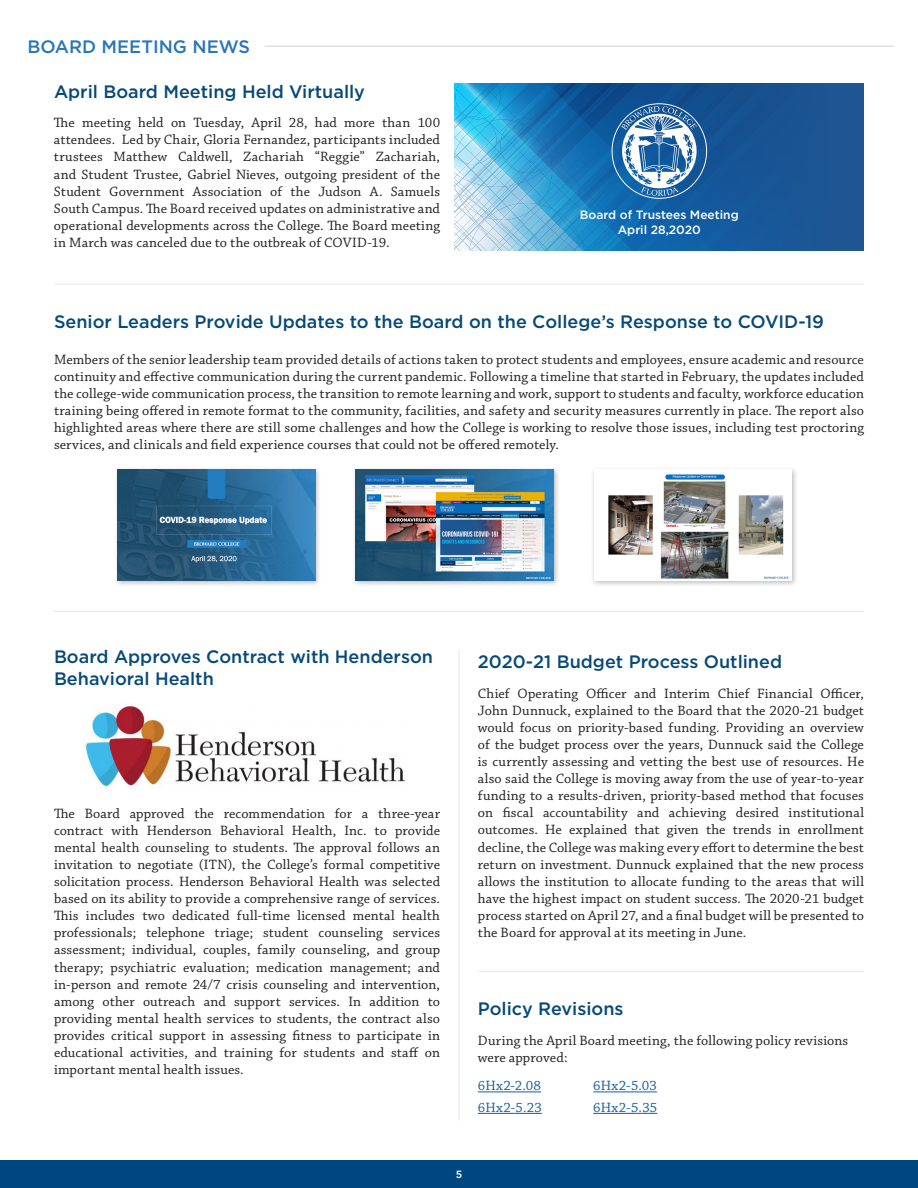
<style>
.page{position:relative;width:918px;height:1188px;background:#fff}
.page>*{position:absolute;margin:0;border:0;box-sizing:border-box;transform-origin:0 0}
.t1{font:500 18px "Gotham";color:#064979}
.t2{font:500 18px "Gotham";color:#2876b8}
.t3{font:14.25px/17.1px "Chaparral Pro";letter-spacing:.01em;color:#231f20;text-align:justify}
.t4{font:14.25px "Chaparral Pro";letter-spacing:.025em;color:#175d9e}
.t5{font:500 12px "Gotham";color:#fff}
.t6{font:500 10.5px "Gotham";color:#fff}
</style>
<div class="page">
<div style="left:0;top:1160px;width:918px;height:28px;background:#004680"></div>
<hr style="left:478px;top:1092px;width:63px;height:1px;background:#175d9e">
<hr style="left:478px;top:1113px;width:64px;height:1px;background:#175d9e">
<hr style="left:593px;top:1092px;width:64px;height:1px;background:#175d9e">
<hr style="left:593px;top:1113px;width:64px;height:1px;background:#175d9e">
<hr style="left:265px;top:46px;width:629px;height:1px;background:#d1d2d4">
<hr style="left:54px;top:284px;width:810px;height:1px;background:#e6e7e9">
<hr style="left:478px;top:971px;width:386px;height:1px;background:#e6e7e9">
<hr style="left:54px;top:611px;width:810px;height:1px;background:#e6e7e9">
<hr style="left:459px;top:649px;width:1px;height:472px;background:#e6e7e9">
<img style="left:85px;top:705px;width:320px;height:84px">
<div style="left:114px;top:466px;width:208px;height:121px;background:#231f20;opacity:.3"></div>
<img style="left:118px;top:470px;width:197px;height:110px">
<div style="left:352px;top:466px;width:208px;height:121px;background:#231f20;opacity:.3"></div>
<img style="left:356px;top:470px;width:197px;height:110px">
<div style="left:591px;top:466px;width:207px;height:121px;background:#231f20;opacity:.3"></div>
<img style="left:594px;top:470px;width:198px;height:110px">
<div style="left:455px;top:83px;width:409px;height:168px;background:#1d5693"></div>
<img style="left:707px;top:208px;width:4px;height:33px">
<img style="left:711px;top:210px;width:14px;height:38px">
<img style="left:725px;top:216px;width:29px;height:35px">
<div style="left:707px;top:83px;width:29px;height:71px;background:#14508f"></div>
<img style="left:711px;top:248px;width:14px;height:3px">
<img style="left:707px;top:241px;width:4px;height:7px">
<img style="left:707px;top:248px;width:4px;height:3px">
<svg style="left:455px;top:83px;width:252px;height:168px"></svg>
<p class="t2" style="left:27px;top:35px;width:224px">BOARD MEETING NEWS</p>
<p class="t1" style="left:54px;top:79px;width:313px">April Board Meeting Held Virtually</p>
<p class="t3" style="left:54px;top:115px;width:388px">The meeting held on Tuesday, April 28, had more than 100 attendees. Led by Chair, Gloria Fernandez, participants included trustees Matthew Caldwell, Zachariah “Reggie” Zachariah, and Student Trustee, Gabriel Nieves, outgoing president of the Student Government Association of the Judson A. Samuels South Campus. The Board received updates on administrative and operational developments across the College. The Board meeting in March was canceled due to the outbreak of COVID-19.</p>
<p class="t5" style="left:580px;top:207px;width:160px">Board of Trustees Meeting</p>
<p class="t5" style="left:618px;top:222px;width:85px">April 28,2020</p>
<p class="t1" style="left:54px;top:310px;width:772px">Senior Leaders Provide Updates to the Board on the College’s Response to COVID-19</p>
<p class="t3" style="left:54px;top:351px;width:812px">Members of the senior leadership team provided details of actions taken to protect students and employees, ensure academic and resource continuity and effective communication during the current pandemic. Following a timeline that started in February, the updates included the college-wide communication process, the transition to remote learning and work, support to students and faculty, workforce education training being offered in remote format to the community, facilities, and safety and security measures currently in place. The report also highlighted areas where there are still some challenges and how the College is working to resolve those issues, including test proctoring services, and clinicals and field experience courses that could not be offered remotely.</p>
<p class="t1" style="left:54px;top:645px;width:381px">Board Approves Contract with Henderson</p>
<p class="t1" style="left:478px;top:650px;width:306px">2020-21 Budget Process Outlined</p>
<p class="t1" style="left:54px;top:667px;width:161px">Behavioral Health</p>
<p class="t3" style="left:54px;top:805px;width:388px">The Board approved the recommendation for a three-year contract with Henderson Behavioral Health, Inc. to provide mental health counseling to students. The approval follows an invitation to negotiate (ITN), the College’s formal competitive solicitation process. Henderson Behavioral Health was selected based on its ability to provide a comprehensive range of services.<br>This includes two dedicated full-time licensed mental health professionals; telephone triage; student counseling services assessment; individual, couples, family counseling, and group therapy; psychiatric evaluation; medication management; and in-person and remote 24/7 crisis counseling and intervention, among other outreach and support services. In addition to providing mental health services to students, the contract also provides critical support in assessing fitness to participate in educational activities, and training for students and staff on important mental health issues.</p>
<p class="t3" style="left:478px;top:685px;width:388px">Chief Operating Officer and Interim Chief Financial Officer, John Dunnuck, explained to the Board that the 2020-21 budget would focus on priority-based funding. Providing an overview of the budget process over the years, Dunnuck said the College is currently assessing and vetting the best use of resources. He also said the College is moving away from the use of year-to-year funding to a results-driven, priority-based method that focuses on fiscal accountability and achieving desired institutional outcomes. He explained that given the trends in enrollment decline, the College was making every effort to determine the best return on investment. Dunnuck explained that the new process allows the institution to allocate funding to the areas that will have the highest impact on student success. The 2020-21 budget process started on April 27, and a final budget will be presented to the Board for approval at its meeting in June.</p>
<p class="t1" style="left:478px;top:997px;width:147px">Policy Revisions</p>
<p class="t3" style="left:478px;top:1032px;width:372px">During the April Board meeting, the following policy revisions</p>
<p class="t3" style="left:478px;top:1050px;width:91px">were approved:</p>
<p class="t4" style="left:478px;top:1078px;width:65px">6Hx2-2.08</p>
<p class="t4" style="left:478px;top:1100px;width:65px">6Hx2-5.23</p>
<p class="t4" style="left:593px;top:1078px;width:65px">6Hx2-5.03</p>
<p class="t4" style="left:593px;top:1100px;width:66px">6Hx2-5.35</p>
<p class="t6" style="left:456px;top:1167px;width:8px">5</p>
</div>
